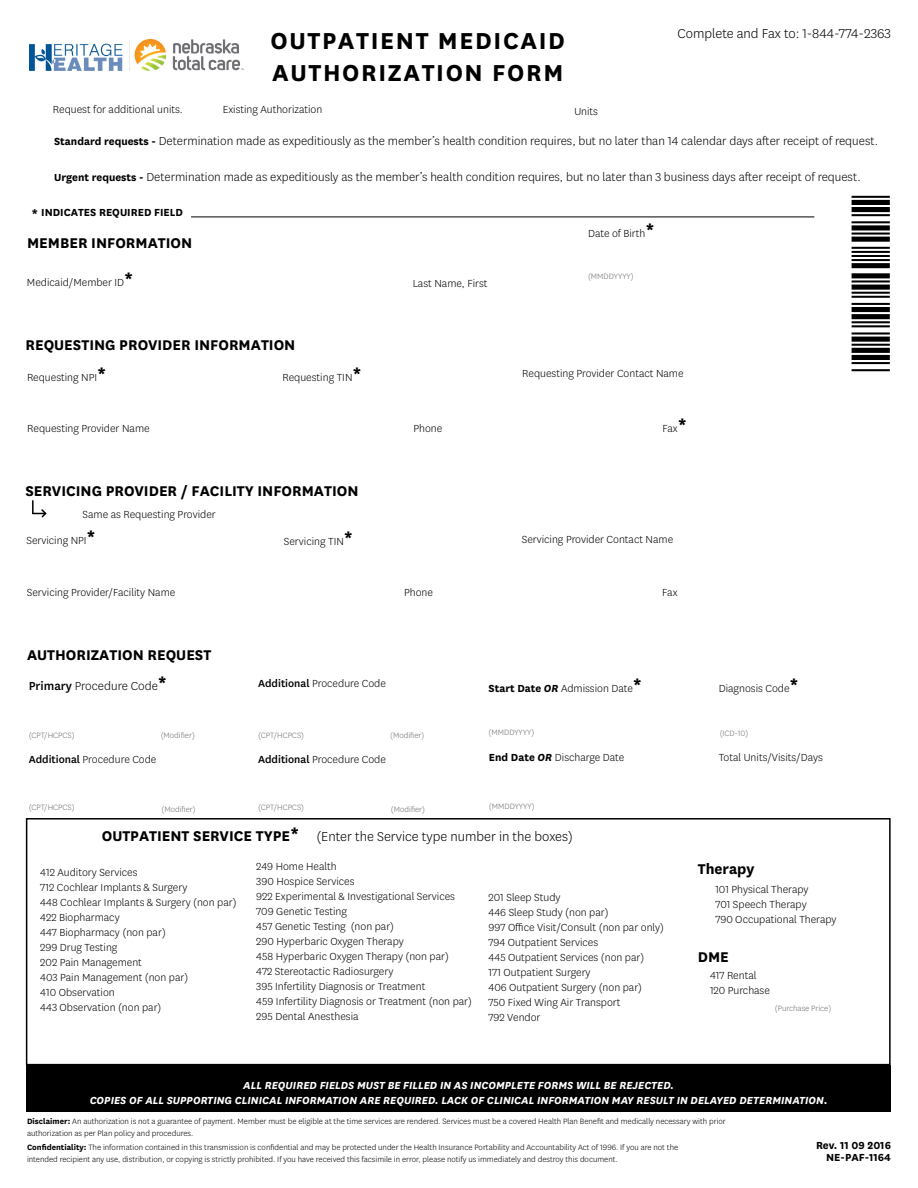
<style>
.page{position:relative;width:918px;height:1188px;background:#fff}
.page>*{position:absolute;margin:0;border:0;box-sizing:border-box;transform-origin:0 0}
.t1{font:700 27px "Centene Sans";letter-spacing:.06em;color:#000}
.Heading{font:700 16.5px "Centene Sans";color:#000}
.Body{font:300 15px "Centene Sans";color:#000}
.Fax_Info{font:300 15px "Centene Sans";color:#000}
.Body-2{font:300 13.5px "Centene Sans";color:#000}
.Body-3{font:300 12px/15px "Centene Sans";color:#000}
.Footer_Header{font:italic 700 12px "Centene Sans";color:#fff}
.Heading-2{font:700 12px "Centene Sans";color:#000}
.t2{font:300 9px/12px "Centene Sans";color:#000}
.Sub_Text{font:300 9px "Centene Sans";color:#717073}
.s1{font-weight:700;font-size:12px}
.s2{font-weight:700;font-size:22.5px}
.s3{font-weight:500}
.s4{font-weight:700}
.s5{font-weight:700;font-style:italic}
.s6{font-size:22.5px}
</style>
<div class="page">
<div style="left:26px;top:818px;width:865px;height:247px;border:2px solid #000"></div>
<div style="left:26px;top:1065px;width:865px;height:46px;background:#000"></div>
<img style="left:29px;top:39px;width:214px;height:32px">
<svg style="left:32px;top:501px;width:15px;height:17px"></svg>
<hr style="left:191px;top:217px;width:623px;height:1px;background:#000">
<h1 class="t1" style="left:270px;top:21px;width:296px">OUTPATIENT MEDICAID</h1>
<h1 class="t1" style="left:272px;top:54px;width:293px">AUTHORIZATION FORM</h1>
<p class="Body-3" style="left:53px;top:101px;width:132px">Request for additional units.</p>
<p class="Body-3" style="left:223px;top:101px;width:101px">Existing Authorization</p>
<p class="Body-3" style="left:574px;top:103px;width:25px">Units</p>
<p class="Fax_Info" style="left:678px;top:25px;width:215px">Complete and Fax to: 1-844-774-2363</p>
<p class="Body-2" style="left:54px;top:133px;width:825px"><span class="s1">Standard requests -</span> Determination made as expeditiously as the member’s health condition requires, but no later than 14 calendar days after receipt of request.</p>
<p class="Body-2" style="left:54px;top:169px;width:808px"><span class="s1">Urgent requests -</span> Determination made as expeditiously as the member’s health condition requires, but no later than 3 business days after receipt of request.</p>
<h2 class="Heading" style="left:32px;top:202px;width:8px">*</h2>
<h2 class="Heading-2" style="left:41px;top:204px;width:143px">INDICATES REQUIRED FIELD</h2>
<h2 class="Heading" style="left:27px;top:231px;width:167px">MEMBER INFORMATION</h2>
<p class="Body-3" style="left:27px;top:275px;width:108px">Medicaid/Member ID<span class="s2">*</span></p>
<p class="Body-3" style="left:413px;top:275px;width:76px">Last Name, First</p>
<p class="Body-3" style="left:588px;top:226px;width:68px">Date of Birth<span class="s2">*</span></p>
<p class="Sub_Text" style="left:588px;top:271px;width:47px">(MMDDYYYY)</p>
<h2 class="Heading" style="left:26px;top:334px;width:271px">REQUESTING PROVIDER INFORMATION</h2>
<p class="Body-3" style="left:27px;top:369px;width:81px">Requesting NPI<span class="s2">*</span></p>
<p class="Body-3" style="left:282px;top:369px;width:81px">Requesting TIN<span class="s2">*</span></p>
<p class="Body-3" style="left:522px;top:366px;width:163px">Requesting Provider Contact Name</p>
<p class="Body-3" style="left:27px;top:421px;width:124px">Requesting Provider Name</p>
<p class="Body-3" style="left:414px;top:421px;width:30px">Phone</p>
<p class="Body-3" style="left:662px;top:420px;width:26px">Fax<span class="s2">*</span></p>
<h2 class="Heading" style="left:26px;top:479px;width:335px">SERVICING PROVIDER / FACILITY INFORMATION</h2>
<p class="Body-3" style="left:83px;top:507px;width:135px">Same as Requesting Provider</p>
<p class="Body-3" style="left:26px;top:533px;width:71px">Servicing NPI<span class="s2">*</span></p>
<p class="Body-3" style="left:284px;top:534px;width:71px">Servicing TIN<span class="s2">*</span></p>
<p class="Body-3" style="left:522px;top:531px;width:153px">Servicing Provider Contact Name</p>
<p class="Body-3" style="left:27px;top:585px;width:150px">Servicing Provider/Facility Name</p>
<p class="Body-3" style="left:404px;top:585px;width:30px">Phone</p>
<p class="Body-3" style="left:662px;top:585px;width:17px">Fax</p>
<h2 class="Heading" style="left:27px;top:643px;width:186px">AUTHORIZATION REQUEST</h2>
<p class="Body-2" style="left:29px;top:677px;width:140px"><span class="s3">Primary</span> Procedure Code<span class="s2">*</span></p>
<p class="Sub_Text" style="left:29px;top:729px;width:47px">(CPT/HCPCS)</p>
<p class="Sub_Text" style="left:161px;top:729px;width:36px">(Modifier)</p>
<p class="Body-3" style="left:258px;top:676px;width:129px"><span class="s3">Additional</span> Procedure Code</p>
<p class="Sub_Text" style="left:258px;top:729px;width:47px">(CPT/HCPCS)</p>
<p class="Sub_Text" style="left:390px;top:729px;width:36px">(Modifier)</p>
<p class="Body-3" style="left:489px;top:680px;width:155px"><span class="s4">Start Date</span> <span class="s5">OR</span> Admission Date<span class="s2">*</span></p>
<p class="Sub_Text" style="left:489px;top:727px;width:47px">(MMDDYYYY)</p>
<p class="Body-3" style="left:29px;top:751px;width:129px"><span class="s3">Additional</span> Procedure Code</p>
<p class="Body-3" style="left:258px;top:751px;width:129px"><span class="s3">Additional</span> Procedure Code</p>
<p class="Sub_Text" style="left:29px;top:802px;width:47px">(CPT/HCPCS)</p>
<p class="Sub_Text" style="left:161px;top:803px;width:36px">(Modifier)</p>
<p class="Sub_Text" style="left:258px;top:802px;width:47px">(CPT/HCPCS)</p>
<p class="Sub_Text" style="left:391px;top:803px;width:36px">(Modifier)</p>
<p class="Body-3" style="left:489px;top:750px;width:137px"><span class="s4">End Date</span> <span class="s5">OR</span> Discharge Date</p>
<p class="Sub_Text" style="left:489px;top:800px;width:47px">(MMDDYYYY)</p>
<h2 class="Heading" style="left:102px;top:824px;width:199px">OUTPATIENT SERVICE TYPE<span class="s6">*</span></h2>
<p class="Body" style="left:316px;top:827px;width:258px">(Enter the Service type number in the boxes)</p>
<p class="Body-3" style="left:256px;top:859px;width:82px">249 Home Health</p>
<p class="Body-3" style="left:256px;top:874px;width:100px">390 Hospice Services</p>
<p class="Body-3" style="left:256px;top:889px;width:200px">922 Experimental &amp; Investigational Services</p>
<p class="Body-3" style="left:256px;top:904px;width:92px">709 Genetic Testing</p>
<p class="Body-3" style="left:256px;top:919px;width:139px">457 Genetic Testing (non par)</p>
<p class="Body-3" style="left:256px;top:934px;width:149px">290 Hyperbaric Oxygen Therapy</p>
<p class="Body-3" style="left:256px;top:949px;width:194px">458 Hyperbaric Oxygen Therapy (non par)</p>
<p class="Body-3" style="left:256px;top:964px;width:139px">472 Stereotactic Radiosurgery</p>
<p class="Body-3" style="left:256px;top:979px;width:171px">395 Infertility Diagnosis or Treatment</p>
<p class="Body-3" style="left:256px;top:994px;width:217px">459 Infertility Diagnosis or Treatment (non par)</p>
<p class="Body-3" style="left:256px;top:1009px;width:104px">295 Dental Anesthesia</p>
<p class="Body-3" style="left:40px;top:864px;width:198px">412 Auditory Services<br>712 Cochlear Implants &amp; Surgery<br>448 Cochlear Implants &amp; Surgery (non par)<br>422 Biopharmacy<br>447 Biopharmacy (non par)<br>299 Drug Testing<br>202 Pain Management<br>403 Pain Management (non par)<br>410 Observation<br>443 Observation (non par)</p>
<p class="Body-3" style="left:489px;top:889px;width:73px">201 Sleep Study</p>
<p class="Body-3" style="left:489px;top:904px;width:122px">446 Sleep Study (non par)</p>
<p class="Body-3" style="left:489px;top:919px;width:177px">997 Office Visit/Consult (non par only)</p>
<p class="Body-3" style="left:489px;top:934px;width:111px">794 Outpatient Services</p>
<p class="Body-3" style="left:489px;top:949px;width:157px">445 Outpatient Services (non par)</p>
<p class="Body-3" style="left:489px;top:964px;width:104px">171 Outpatient Surgery</p>
<p class="Body-3" style="left:489px;top:979px;width:155px">406 Outpatient Surgery (non par)</p>
<p class="Body-3" style="left:489px;top:994px;width:133px">750 Fixed Wing Air Transport</p>
<p class="Body-3" style="left:489px;top:1009px;width:53px">792 Vendor</p>
<p class="Body-3" style="left:719px;top:680px;width:81px">Diagnosis Code<span class="s2">*</span></p>
<p class="Sub_Text" style="left:720px;top:728px;width:30px">(ICD-10)</p>
<p class="Body-3" style="left:719px;top:750px;width:106px">Total Units/Visits/Days</p>
<h2 class="Heading" style="left:698px;top:857px;width:58px">Therapy</h2>
<p class="Body-3" style="left:715px;top:881px;width:95px">101 Physical Therapy</p>
<p class="Body-3" style="left:715px;top:896px;width:93px">701 Speech Therapy</p>
<p class="Body-3" style="left:715px;top:911px;width:123px">790 Occupational Therapy</p>
<h2 class="Heading" style="left:698px;top:945px;width:33px">DME</h2>
<p class="Body-3" style="left:710px;top:967px;width:48px">417 Rental</p>
<p class="Body-3" style="left:710px;top:982px;width:61px">120 Purchase</p>
<p class="Sub_Text" style="left:775px;top:1003px;width:58px">(Purchase Price)</p>
<h3 class="Footer_Header" style="left:243px;top:1077px;width:432px">ALL REQUIRED FIELDS MUST BE FILLED IN AS INCOMPLETE FORMS WILL BE REJECTED.</h3>
<h3 class="Footer_Header" style="left:90px;top:1092px;width:739px">COPIES OF ALL SUPPORTING CLINICAL INFORMATION ARE REQUIRED. LACK OF CLINICAL INFORMATION MAY RESULT IN DELAYED DETERMINATION.</h3>
<p class="t2" style="left:27px;top:1115px;width:700px"><span class="s4">Disclaimer:</span> An authorization is not a guarantee of payment. Member must be eligible at the time services are rendered. Services must be a covered Health Plan Benefit and medically necessary with prior authorization as per Plan policy and procedures.</p>
<p class="t2" style="left:27px;top:1141px;width:653px"><span class="s4">Confidentiality:</span> The information contained in this transmission is confidential and may be protected under the Health Insurance Portability and Accountability Act of 1996. If you are not the intended recipient any use, distribution, or copying is strictly prohibited. If you have received this facsimile in error, please notify us immediately and destroy this document.</p>
<p class="Heading-2" style="left:816px;top:1137px;width:76px">Rev. 11 09 2016</p>
<p class="Heading-2" style="left:826px;top:1149px;width:66px">NE-PAF-1164</p>
</div>
